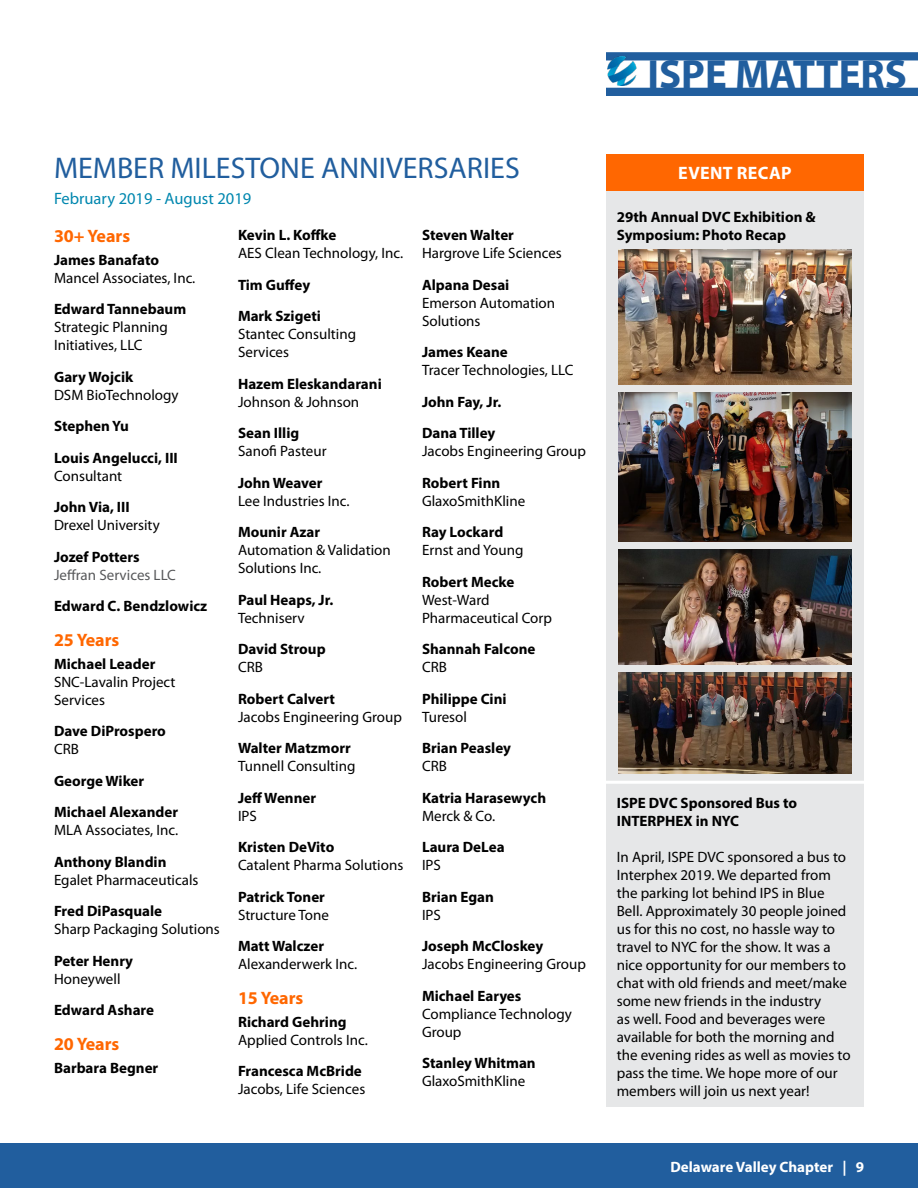
<style>
.page{position:relative;width:918px;height:1188px;background:#fff}
.page>*{position:absolute;margin:0;border:0;box-sizing:border-box;transform-origin:0 0}
.t1{font:700 40.95px "Myriad Pro";color:#215e9e}
.t2{font:30px "Myriad Pro";color:#215e9e}
.t3{font:700 18px "Myriad Pro";color:#ff6701}
.t4{font:700 18px "Myriad Pro";letter-spacing:.02em;color:#fff}
.t5{font:16.5px "Myriad Pro";color:#0087af}
.t6{font:15px/18px "Myriad Pro";color:#000}
.t7{font:700 15px/31.5px "Myriad Pro";color:#000}
.t8{font:700 15px "Myriad Pro";color:#fff}
.t9{font:15px "Myriad Pro";color:#58595b}
</style>
<div class="page">
<div style="left:606px;top:154px;width:258px;height:953px;background:#e6e7e8"></div>
<div style="left:0;top:1143px;width:918px;height:45px;background:#215e9e"></div>
<div style="left:606px;top:154px;width:258px;height:37px;background:#ff6701"></div>
<div style="left:606px;top:52px;width:312px;height:8px;background:#215e9e"></div>
<div style="left:606px;top:88px;width:312px;height:8px;background:#215e9e"></div>
<img style="left:607px;top:56px;width:31px;height:29px">
<img style="left:619px;top:249px;width:232px;height:135px">
<img style="left:619px;top:392px;width:232px;height:150px">
<img style="left:619px;top:549px;width:232px;height:116px">
<img style="left:619px;top:672px;width:232px;height:101px">
<hr style="left:606px;top:781px;width:258px;height:3px;background:#fff">
<h2 class="t2" style="left:54px;top:149px;width:467px">MEMBER MILESTONE ANNIVERSARIES</h2>
<p class="t5" style="left:54px;top:189px;width:199px">February 2019 - August 2019</p>
<p class="t3" style="left:54px;top:225px;width:78px">30+ Years</p>
<p class="t7" style="left:54px;top:243px;width:107px">James Banafato</p>
<p class="t6" style="left:54px;top:269px;width:143px">Mancel Associates, Inc.</p>
<p class="t7" style="left:54px;top:293px;width:134px">Edward Tannebaum</p>
<p class="t6" style="left:54px;top:318px;width:115px">Strategic Planning<br>Initiatives, LLC</p>
<p class="t7" style="left:54px;top:360px;width:81px">Gary Wojcik</p>
<p class="t6" style="left:54px;top:386px;width:126px">DSM BioTechnology</p>
<p class="t7" style="left:54px;top:410px;width:125px">Stephen Yu<br>Louis Angelucci, III</p>
<p class="t6" style="left:54px;top:467px;width:70px">Consultant</p>
<p class="t7" style="left:54px;top:491px;width:77px">John Via, III</p>
<p class="t6" style="left:54px;top:516px;width:107px">Drexel University</p>
<p class="t7" style="left:54px;top:540px;width:87px">Jozef Potters</p>
<p class="t9" style="left:54px;top:566px;width:123px">Jeffran Services LLC</p>
<p class="t7" style="left:54px;top:590px;width:155px">Edward C. Bendzlowicz</p>
<p class="t3" style="left:54px;top:629px;width:67px">25 Years</p>
<p class="t7" style="left:54px;top:647px;width:103px">Michael Leader</p>
<p class="t6" style="left:54px;top:672px;width:123px">SNC-Lavalin Project<br>Services</p>
<p class="t7" style="left:54px;top:715px;width:113px">Dave DiProspero</p>
<p class="t6" style="left:54px;top:740px;width:26px">CRB</p>
<p class="t7" style="left:54px;top:764px;width:126px">George Wiker<br>Michael Alexander</p>
<p class="t6" style="left:54px;top:821px;width:126px">MLA Associates, Inc.</p>
<p class="t7" style="left:54px;top:845px;width:114px">Anthony Blandin</p>
<p class="t6" style="left:54px;top:870px;width:146px">Egalet Pharmaceuticals</p>
<p class="t7" style="left:54px;top:895px;width:110px">Fred DiPasquale</p>
<p class="t6" style="left:54px;top:920px;width:167px">Sharp Packaging Solutions</p>
<p class="t7" style="left:54px;top:944px;width:81px">Peter Henry</p>
<p class="t6" style="left:54px;top:969px;width:68px">Honeywell</p>
<p class="t7" style="left:54px;top:994px;width:102px">Edward Ashare</p>
<p class="t3" style="left:54px;top:1032px;width:67px">20 Years</p>
<p class="t7" style="left:54px;top:1051px;width:106px">Barbara Begner</p>
<p class="t7" style="left:238px;top:219px;width:100px">Kevin L. Koffke</p>
<p class="t6" style="left:238px;top:244px;width:167px">AES Clean Technology, Inc.</p>
<p class="t7" style="left:238px;top:268px;width:85px">Tim Guffey<br>Mark Szigeti</p>
<p class="t6" style="left:238px;top:325px;width:120px">Stantec Consulting<br>Services</p>
<p class="t7" style="left:238px;top:367px;width:145px">Hazem Eleskandarani</p>
<p class="t6" style="left:238px;top:392px;width:123px">Johnson &amp; Johnson</p>
<p class="t7" style="left:238px;top:417px;width:63px">Sean Illig</p>
<p class="t6" style="left:238px;top:442px;width:90px">Sanofi Pasteur</p>
<p class="t7" style="left:238px;top:466px;width:86px">John Weaver</p>
<p class="t6" style="left:238px;top:491px;width:113px">Lee Industries Inc.</p>
<p class="t7" style="left:238px;top:516px;width:84px">Mounir Azar</p>
<p class="t6" style="left:238px;top:541px;width:154px">Automation &amp; Validation<br>Solutions Inc.</p>
<p class="t7" style="left:238px;top:583px;width:97px">Paul Heaps, Jr.</p>
<p class="t6" style="left:238px;top:608px;width:68px">Techniserv</p>
<p class="t7" style="left:238px;top:633px;width:89px">David Stroup</p>
<p class="t6" style="left:238px;top:658px;width:26px">CRB</p>
<p class="t7" style="left:238px;top:682px;width:99px">Robert Calvert</p>
<p class="t6" style="left:238px;top:707px;width:166px">Jacobs Engineering Group</p>
<p class="t7" style="left:238px;top:732px;width:114px">Walter Matzmorr</p>
<p class="t6" style="left:238px;top:757px;width:119px">Tunnell Consulting</p>
<p class="t7" style="left:238px;top:781px;width:80px">Jeff Wenner</p>
<p class="t6" style="left:238px;top:806px;width:20px">IPS</p>
<p class="t7" style="left:238px;top:831px;width:98px">Kristen DeVito</p>
<p class="t6" style="left:238px;top:856px;width:167px">Catalent Pharma Solutions</p>
<p class="t7" style="left:238px;top:880px;width:88px">Patrick Toner</p>
<p class="t6" style="left:238px;top:905px;width:92px">Structure Tone</p>
<p class="t7" style="left:238px;top:930px;width:88px">Matt Walczer</p>
<p class="t6" style="left:238px;top:955px;width:121px">Alexanderwerk Inc.</p>
<p class="t3" style="left:238px;top:987px;width:67px">15 Years</p>
<p class="t7" style="left:238px;top:1005px;width:110px">Richard Gehring</p>
<p class="t6" style="left:238px;top:1030px;width:131px">Applied Controls Inc.</p>
<p class="t7" style="left:238px;top:1055px;width:125px">Francesca McBride</p>
<p class="t6" style="left:238px;top:1080px;width:129px">Jacobs, Life Sciences</p>
<p class="t7" style="left:422px;top:219px;width:93px">Steven Walter</p>
<p class="t6" style="left:422px;top:244px;width:141px">Hargrove Life Sciences</p>
<p class="t7" style="left:422px;top:268px;width:89px">Alpana Desai</p>
<p class="t6" style="left:422px;top:293px;width:135px">Emerson Automation<br>Solutions</p>
<p class="t7" style="left:422px;top:336px;width:87px">James Keane</p>
<p class="t6" style="left:422px;top:361px;width:153px">Tracer Technologies, LLC</p>
<p class="t7" style="left:422px;top:385px;width:81px">John Fay, Jr.<br>Dana Tilley</p>
<p class="t6" style="left:422px;top:442px;width:166px">Jacobs Engineering Group</p>
<p class="t7" style="left:422px;top:466px;width:80px">Robert Finn</p>
<p class="t6" style="left:422px;top:491px;width:105px">GlaxoSmithKline</p>
<p class="t7" style="left:422px;top:516px;width:83px">Ray Lockard</p>
<p class="t6" style="left:422px;top:541px;width:103px">Ernst and Young</p>
<p class="t7" style="left:422px;top:565px;width:94px">Robert Mecke</p>
<p class="t6" style="left:422px;top:590px;width:131px">West-Ward<br>Pharmaceutical Corp</p>
<p class="t7" style="left:422px;top:633px;width:115px">Shannah Falcone</p>
<p class="t6" style="left:422px;top:658px;width:26px">CRB</p>
<p class="t7" style="left:422px;top:682px;width:86px">Philippe Cini</p>
<p class="t6" style="left:422px;top:707px;width:47px">Turesol</p>
<p class="t7" style="left:422px;top:732px;width:91px">Brian Peasley</p>
<p class="t6" style="left:422px;top:757px;width:26px">CRB</p>
<p class="t7" style="left:422px;top:781px;width:126px">Katria Harasewych</p>
<p class="t6" style="left:422px;top:806px;width:75px">Merck &amp; Co.</p>
<p class="t7" style="left:422px;top:831px;width:84px">Laura DeLea</p>
<p class="t6" style="left:422px;top:856px;width:20px">IPS</p>
<p class="t7" style="left:422px;top:880px;width:73px">Brian Egan</p>
<p class="t6" style="left:422px;top:905px;width:20px">IPS</p>
<p class="t7" style="left:422px;top:930px;width:123px">Joseph McCloskey</p>
<p class="t6" style="left:422px;top:955px;width:166px">Jacobs Engineering Group</p>
<p class="t7" style="left:422px;top:979px;width:101px">Michael Earyes</p>
<p class="t6" style="left:422px;top:1004px;width:151px">Compliance Technology<br>Group</p>
<p class="t7" style="left:422px;top:1047px;width:115px">Stanley Whitman</p>
<p class="t6" style="left:422px;top:1072px;width:105px">GlaxoSmithKline</p>
<h1 class="t1" style="left:648px;top:47px;width:261px">ISPE MATTERS</h1>
<p class="t4" style="left:678px;top:161px;width:115px">EVENT RECAP</p>
<p class="t7" style="left:617px;top:207px;width:200px;line-height:18px">29th Annual DVC Exhibition &amp;<br>Symposium: Photo Recap</p>
<p class="t7" style="left:617px;top:793px;width:182px;line-height:18px">ISPE DVC Sponsored Bus to<br>INTERPHEX in NYC</p>
<p class="t6" style="left:617px;top:847px;width:235px">In April, ISPE DVC sponsored a bus to Interphex 2019. We departed from the parking lot behind IPS in Blue Bell. Approximately 30 people joined us for this no cost, no hassle way to travel to NYC for the show. It was a nice opportunity for our members to chat with old friends and meet/make some new friends in the industry<br>as well. Food and beverages were available for both the morning and the evening rides as well as movies to pass the time. We hope more of our members will join us next year!</p>
<p class="t8" style="left:670px;top:1157px;width:195px">Delaware Valley Chapter | 9</p>
</div>
